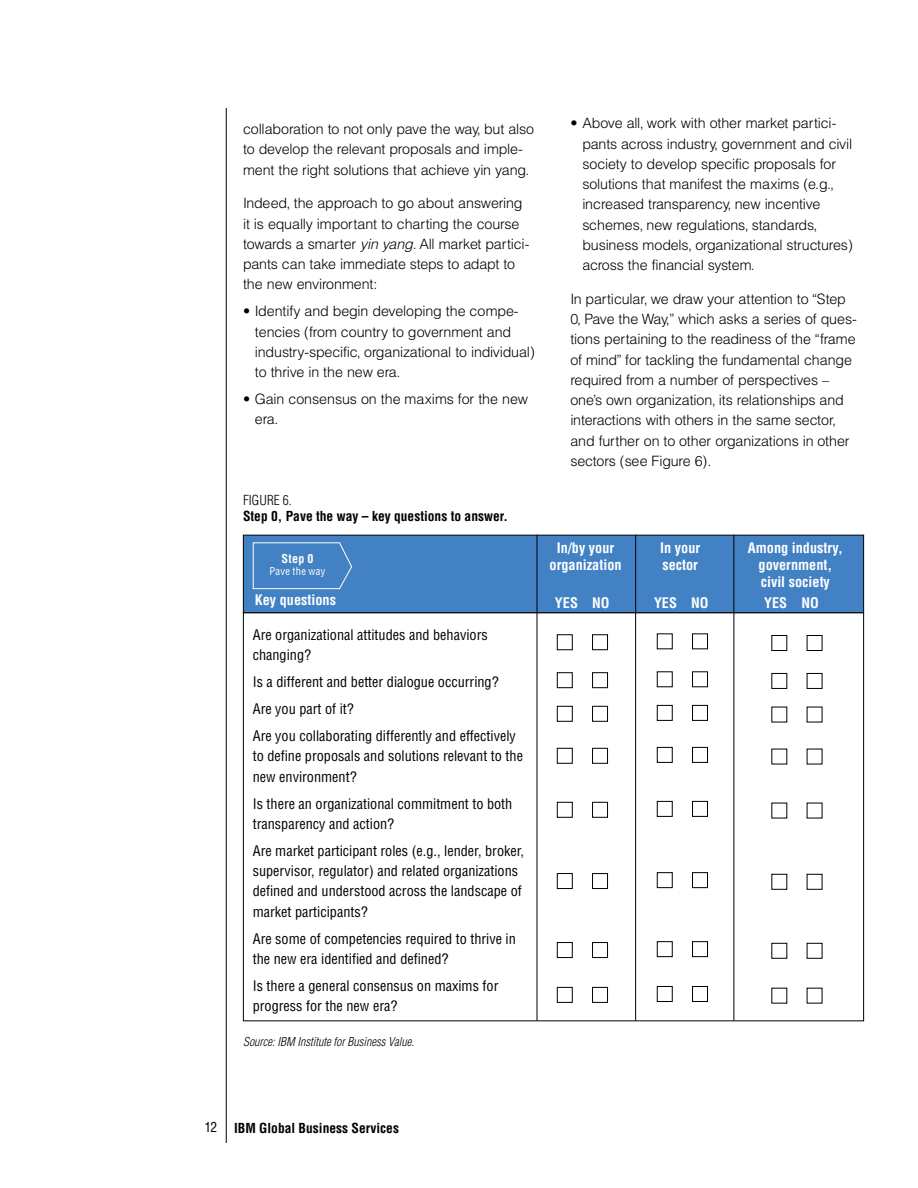
<style>
.page{position:relative;width:918px;height:1188px;background:#fff}
.page>*{position:absolute;margin:0;border:0;box-sizing:border-box;transform-origin:0 0}
.t1{font:300 14.25px/20.2px "IBM Helvetica";letter-spacing:-.01em;color:#000}
.t2{font:condensed 14.25px/20.2px "Helvetica";color:#000}
.t3{font:700 condensed 14.25px/17.1px "Helvetica";color:#fff;text-align:center}
.t4{font:700 condensed 13.5px "Helvetica";color:#000}
.t5{font:300 condensed 13.5px "Helvetica";color:#000}
.t6{font:italic 300 condensed 12px "Helvetica";color:#000}
.t7{font:700 condensed 12px "Helvetica";color:#fff}
.t8{font:condensed 10.5px "Helvetica";letter-spacing:.025em;color:#fff}
.s1{font-style:italic}
.s2{font-weight:400}
</style>
<div class="page">
<hr style="left:226px;top:108px;width:1px;height:1035px;background:#000">
<div style="left:243px;top:535px;width:621px;height:78px;background:#4281c3;border:1px solid #000"></div>
<div style="left:557px;top:634px;width:16px;height:16px;border:1px solid #000"></div>
<div style="left:592px;top:634px;width:16px;height:16px;border:1px solid #000"></div>
<div style="left:557px;top:672px;width:16px;height:16px;border:1px solid #000"></div>
<div style="left:592px;top:672px;width:16px;height:16px;border:1px solid #000"></div>
<div style="left:557px;top:706px;width:16px;height:16px;border:1px solid #000"></div>
<div style="left:592px;top:706px;width:16px;height:16px;border:1px solid #000"></div>
<div style="left:557px;top:748px;width:16px;height:16px;border:1px solid #000"></div>
<div style="left:592px;top:748px;width:16px;height:16px;border:1px solid #000"></div>
<div style="left:557px;top:802px;width:16px;height:16px;border:1px solid #000"></div>
<div style="left:592px;top:802px;width:16px;height:16px;border:1px solid #000"></div>
<div style="left:557px;top:873px;width:16px;height:16px;border:1px solid #000"></div>
<div style="left:592px;top:873px;width:16px;height:16px;border:1px solid #000"></div>
<div style="left:557px;top:942px;width:16px;height:16px;border:1px solid #000"></div>
<div style="left:592px;top:942px;width:16px;height:16px;border:1px solid #000"></div>
<div style="left:557px;top:987px;width:16px;height:16px;border:1px solid #000"></div>
<div style="left:592px;top:987px;width:16px;height:16px;border:1px solid #000"></div>
<div style="left:692px;top:633px;width:16px;height:16px;border:1px solid #000"></div>
<div style="left:692px;top:671px;width:16px;height:16px;border:1px solid #000"></div>
<div style="left:657px;top:705px;width:16px;height:16px;border:1px solid #000"></div>
<div style="left:692px;top:705px;width:16px;height:16px;border:1px solid #000"></div>
<div style="left:657px;top:747px;width:16px;height:16px;border:1px solid #000"></div>
<div style="left:692px;top:747px;width:16px;height:16px;border:1px solid #000"></div>
<div style="left:657px;top:801px;width:16px;height:16px;border:1px solid #000"></div>
<div style="left:692px;top:801px;width:16px;height:16px;border:1px solid #000"></div>
<div style="left:657px;top:872px;width:16px;height:16px;border:1px solid #000"></div>
<div style="left:692px;top:872px;width:16px;height:16px;border:1px solid #000"></div>
<div style="left:657px;top:941px;width:16px;height:16px;border:1px solid #000"></div>
<div style="left:692px;top:941px;width:16px;height:16px;border:1px solid #000"></div>
<div style="left:657px;top:986px;width:16px;height:16px;border:1px solid #000"></div>
<div style="left:692px;top:986px;width:16px;height:16px;border:1px solid #000"></div>
<div style="left:771px;top:635px;width:16px;height:16px;border:1px solid #000"></div>
<div style="left:807px;top:635px;width:15px;height:16px;border:1px solid #000"></div>
<div style="left:771px;top:673px;width:16px;height:16px;border:1px solid #000"></div>
<div style="left:807px;top:673px;width:15px;height:16px;border:1px solid #000"></div>
<div style="left:771px;top:874px;width:16px;height:16px;border:1px solid #000"></div>
<div style="left:807px;top:874px;width:15px;height:16px;border:1px solid #000"></div>
<div style="left:771px;top:943px;width:16px;height:16px;border:1px solid #000"></div>
<div style="left:807px;top:943px;width:15px;height:16px;border:1px solid #000"></div>
<hr style="left:537px;top:535px;width:1px;height:486px;background:#000">
<hr style="left:635px;top:535px;width:1px;height:486px;background:#000">
<hr style="left:734px;top:535px;width:1px;height:486px;background:#000">
<svg style="left:252px;top:542px;width:100px;height:47px"></svg>
<p class="t1" style="left:243px;top:119px;width:293px">collaboration to not only pave the way, but also to develop the relevant proposals and imple&shy;ment the right solutions that achieve yin yang.</p>
<p class="t1" style="left:243px;top:193px;width:288px">Indeed, the approach to go about answering it is equally important to charting the course towards a smarter <span class="s1">yin yang</span>. All market partici&shy;pants can take immediate steps to adapt to the new environment:</p>
<p class="t1" style="left:255px;top:301px;width:281px;text-indent:-12px">• Identify and begin developing the compe&shy;tencies (from country to government and industry-specific, organizational to individual) to thrive in the new era.</p>
<p class="t1" style="left:255px;top:389px;width:275px;text-indent:-12px">• Gain consensus on the maxims for the new era.</p>
<p class="t5" style="left:243px;top:492px;width:50px">FIGURE 6.</p>
<p class="t4" style="left:243px;top:508px;width:266px">Step 0, Pave the way – key questions to answer.</p>
<p class="t7" style="left:282px;top:551px;width:33px">Step 0</p>
<p class="t8" style="left:270px;top:564px;width:57px">Pave the way</p>
<p class="t3" style="left:255px;top:591px;width:83px">Key questions</p>
<p class="t2" style="left:253px;top:624px;width:237px">Are organizational attitudes and behaviors changing?</p>
<p class="t2" style="left:253px;top:668px;width:265px;line-height:27px">Is a different and better dialogue occurring?<br>Are you part of it?<br>Are you collaborating differently and effectively</p>
<p class="t2" style="left:253px;top:746px;width:272px">to define proposals and solutions relevant to the new environment?</p>
<p class="t2" style="left:253px;top:793px;width:261px">Is there an organizational commitment to both transparency and action?</p>
<p class="t2" style="left:253px;top:840px;width:273px">Are market participant roles (e.g., lender, broker, supervisor, regulator) and related organizations defined and understood across the landscape of market participants?</p>
<p class="t2" style="left:253px;top:928px;width:265px">Are some of competencies required to thrive in the new era identified and defined?</p>
<p class="t2" style="left:253px;top:975px;width:247px">Is there a general consensus on maxims for progress for the new era?</p>
<p class="t6" style="left:243px;top:1034px;width:173px">Source: IBM Institute for Business Value.</p>
<p class="t1" style="left:582px;top:113px;width:272px;text-indent:-12px">• Above all, work with other market partici&shy;pants across industry, government and civil society to develop specific proposals for solutions that manifest the maxims (e.g., increased transparency, new incentive schemes, new regulations, standards, business models, organizational structures) across the financial system.</p>
<p class="t1" style="left:570px;top:288px;width:288px">In particular, we draw your attention to “Step 0, Pave the Way,” which asks a series of ques&shy;tions pertaining to the readiness of the “frame of mind” for tackling the fundamental change required from a number of perspectives – one’s own organization, its relationships and interactions with others in the same sector, and further on to other organizations in other sectors (see Figure 6).</p>
<p class="t3" style="left:550px;top:539px;width:74px">In/by your organization</p>
<p class="t3" style="left:660px;top:539px;width:41px;text-align:left">In your sector</p>
<p class="t3" style="left:748px;top:539px;width:96px">Among industry, government, civil society</p>
<p class="t3" style="left:555px;top:594px;width:56px">YES NO</p>
<p class="t3" style="left:654px;top:594px;width:56px">YES NO</p>
<p class="t3" style="left:764px;top:594px;width:56px">YES NO</p>
<p class="t4" style="left:204px;top:1119px;width:196px"><span class="s2">12</span> IBM Global Business Services</p>
</div>
